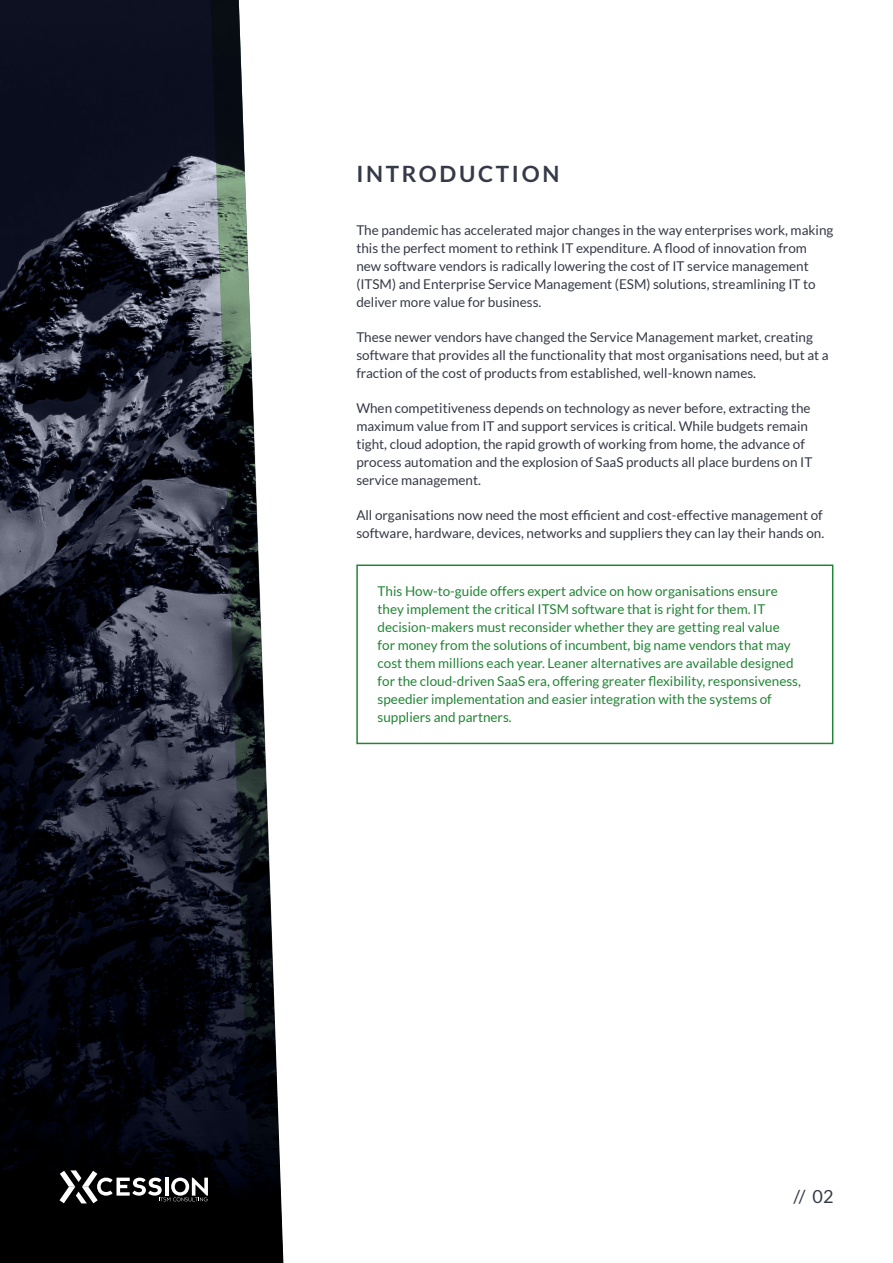
<style>
.page{position:relative;width:893px;height:1263px;background:#fff}
.page>*{position:absolute;margin:0;border:0;box-sizing:border-box;transform-origin:0 0}
.t1{font:700 22.5px "Lato";letter-spacing:.12em;color:#363a48}
.t2{font:18px "Lato";color:#363a48}
.t3{font:13.5px/18px "Lato";color:#363a48}
.t4{font:13.5px/18px "Lato";color:#228536}
</style>
<div class="page">
<svg style="left:0;top:0;width:210px;height:1263px"></svg>
<svg style="left:210px;top:0;width:74px;height:1263px"></svg>
<svg style="left:60px;top:1170px;width:148px;height:33px"></svg>
<div style="left:356px;top:564px;width:477px;height:180px;border:2px solid #228536"></div>
<h1 class="t1" style="left:356px;top:161px;width:205px">INTRODUCTION</h1>
<p class="t3" style="left:356px;top:221px;width:479px">The pandemic has accelerated major changes in the way enterprises work, making this the perfect moment to rethink IT expenditure. A flood of innovation from new software vendors is radically lowering the cost of IT service management (ITSM) and Enterprise Service Management (ESM) solutions, streamlining IT to deliver more value for business.</p>
<p class="t3" style="left:356px;top:328px;width:474px">These newer vendors have changed the Service Management market, creating software that provides all the functionality that most organisations need, but at a fraction of the cost of products from established, well-known names.</p>
<p class="t3" style="left:356px;top:399px;width:458px">When competitiveness depends on technology as never before, extracting the maximum value from IT and support services is critical. While budgets remain tight, cloud adoption, the rapid growth of working from home, the advance of process automation and the explosion of SaaS products all place burdens on IT service management.</p>
<p class="t3" style="left:356px;top:506px;width:469px">All organisations now need the most efficient and cost-effective management of software, hardware, devices, networks and suppliers they can lay their hands on.</p>
<p class="t4" style="left:378px;top:582px;width:425px">This How-to-guide offers expert advice on how organisations ensure they implement the critical ITSM software that is right for them. IT decision-makers must reconsider whether they are getting real value<br>for money from the solutions of incumbent, big name vendors that may cost them millions each year. Leaner alternatives are available designed for the cloud-driven SaaS era, offering greater flexibility, responsiveness, speedier implementation and easier integration with the systems of suppliers and partners.</p>
<h2 class="t2" style="left:793px;top:1186px;width:42px">// 02</h2>
</div>
